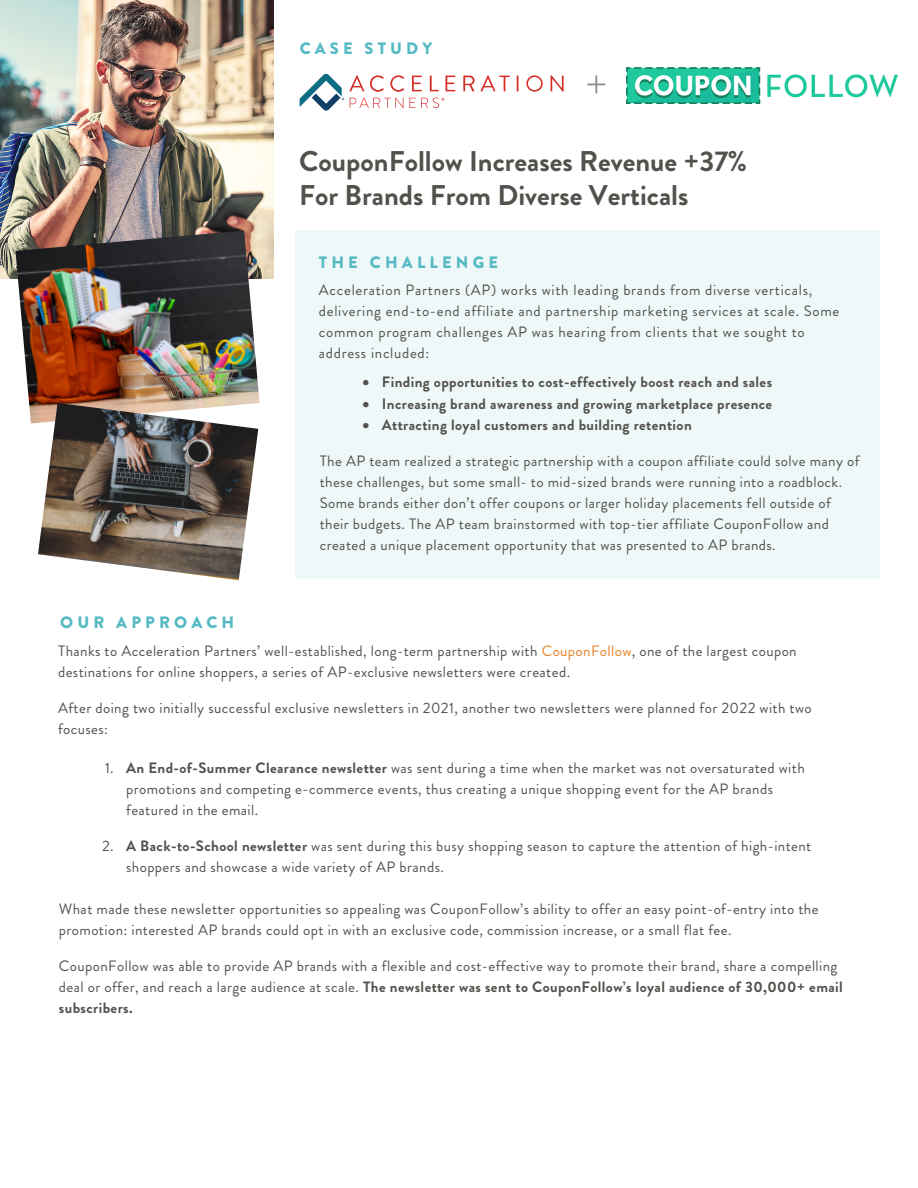
<style>
.page{position:relative;width:918px;height:1188px;background:#fff}
.page>*{position:absolute;margin:0;border:0;box-sizing:border-box;transform-origin:0 0}
.t1{font:700 28.5px/34.2px "Brandon Grotesque";color:#53514c}
.t2{font:900 16.5px "Brandon Grotesque";letter-spacing:.25em;color:#55bac3}
.t3{font:15px/21px "Brandon Grotesque";letter-spacing:.025em;color:#53514c}
.t4{font:15px/21px "Brandon Grotesque";letter-spacing:.045em;color:#53514c}
.t5{font:700 15px "Brandon Grotesque";letter-spacing:.025em;color:#53514c}
.s1{color:#e88125}
.s2{font-weight:700}
</style>
<div class="page">
<div style="left:296px;top:230px;width:584px;height:348px;background:#eef8f8"></div>
<svg style="left:587px;top:75px;width:18px;height:18px"></svg>
<svg style="left:463px;top:75px;width:47px;height:16px"></svg>
<svg style="left:517px;top:76px;width:1px;height:15px"></svg>
<svg style="left:526px;top:75px;width:17px;height:17px"></svg>
<svg style="left:551px;top:75px;width:13px;height:17px"></svg>
<svg style="left:300px;top:74px;width:155px;height:37px"></svg>
<img style="left:0;top:0;width:273px;height:279px">
<img style="left:15px;top:230px;width:245px;height:193px">
<img style="left:38px;top:403px;width:220px;height:177px">
<img style="left:627px;top:68px;width:270px;height:35px">
<p class="t2" style="left:300px;top:36px;width:134px">CASE STUDY</p>
<h1 class="t1" style="left:299px;top:144px;width:449px">CouponFollow Increases Revenue +37%<br>For Brands From Diverse Verticals</h1>
<p class="t2" style="left:319px;top:251px;width:181px">THE CHALLENGE</p>
<p class="t4" style="left:319px;top:280px;width:522px">Acceleration Partners (AP) works with leading brands from diverse verticals, delivering end-to-end affiliate and partnership marketing services at scale. Some common program challenges AP was hearing from clients that we sought to address included:</p>
<p class="t5" style="left:362px;top:372px;width:411px">• Finding opportunities to cost-effectively boost reach and sales</p>
<p class="t5" style="left:362px;top:393px;width:411px">• Increasing brand awareness and growing marketplace presence</p>
<p class="t5" style="left:362px;top:414px;width:331px">• Attracting loyal customers and building retention</p>
<p class="t3" style="left:320px;top:450px;width:541px">The AP team realized a strategic partnership with a coupon affiliate could solve many of these challenges, but some small- to mid-sized brands were running into a roadblock.<br>Some brands either don’t offer coupons or larger holiday placements fell outside of their budgets. The AP team brainstormed with top-tier affiliate CouponFollow and created a unique placement opportunity that was presented to AP brands.</p>
<p class="t2" style="left:60px;top:611px;width:176px">OUR APPROACH</p>
<p class="t3" style="left:58px;top:641px;width:740px">Thanks to Acceleration Partners’ well-established, long-term partnership with <span class="s1">CouponFollow</span>, one of the largest coupon destinations for online shoppers, a series of AP-exclusive newsletters were created.</p>
<p class="t3" style="left:58px;top:698px;width:755px">After doing two initially successful exclusive newsletters in 2021, another two newsletters were planned for 2022 with two focuses:</p>
<p class="t3" style="left:126px;top:758px;width:680px;text-indent:-21px">1. <span class="s2">An End-of-Summer Clearance newsletter</span> was sent during a time when the market was not oversaturated with promotions and competing e-commerce events, thus creating a unique shopping event for the AP brands featured in the email.</p>
<p class="t3" style="left:126px;top:836px;width:687px;text-indent:-24px">2. <span class="s2">A Back-to-School newsletter</span> was sent during this busy shopping season to capture the attention of high-intent shoppers and showcase a wide variety of AP brands.</p>
<p class="t3" style="left:59px;top:898px;width:761px">What made these newsletter opportunities so appealing was CouponFollow’s ability to offer an easy point-of-entry into the promotion: interested AP brands could opt in with an exclusive code, commission increase, or a small flat fee.</p>
<p class="t3" style="left:59px;top:955px;width:785px">CouponFollow was able to provide AP brands with a flexible and cost-effective way to promote their brand, share a compelling deal or offer, and reach a large audience at scale. <span class="s2">The newsletter was sent to CouponFollow’s loyal audience of 30,000+ email subscribers.</span></p>
</div>
